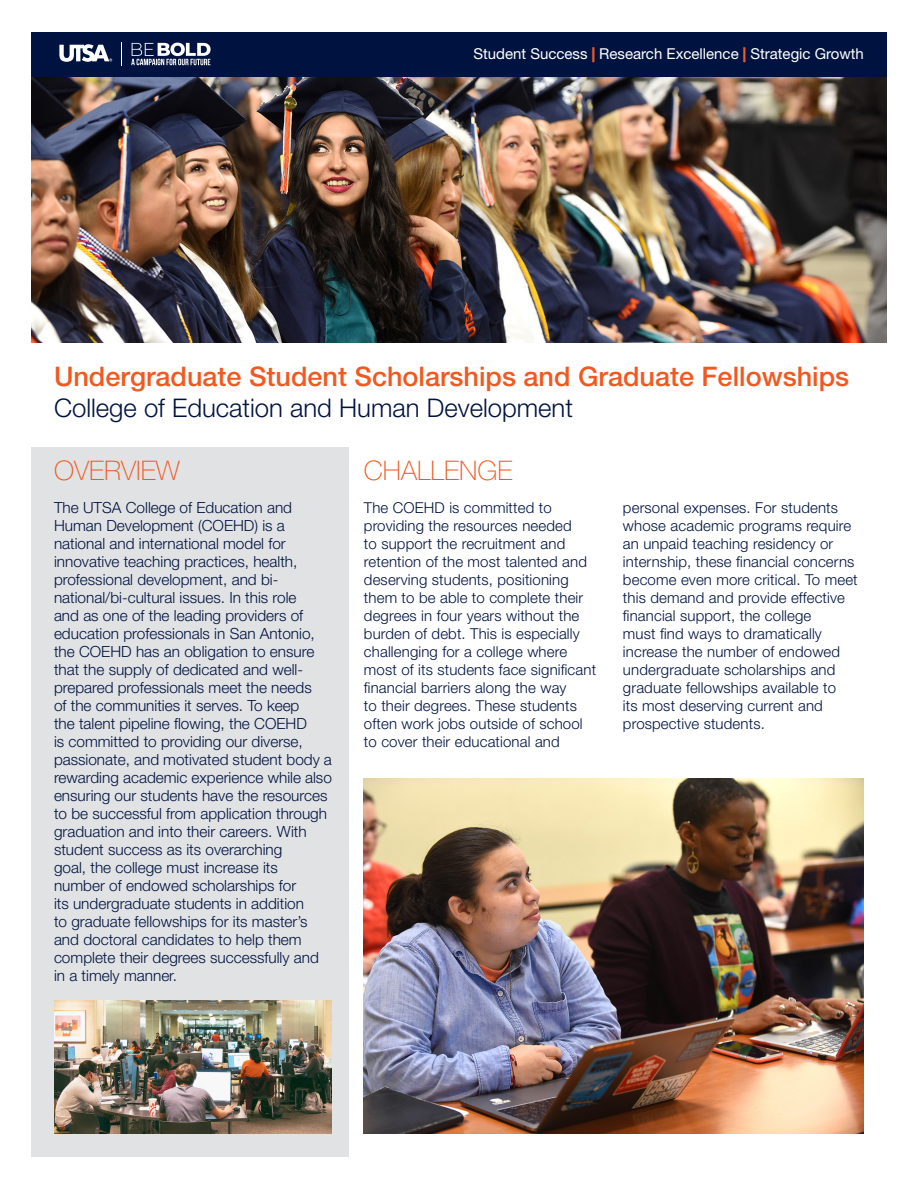
<style>
.page{position:relative;width:918px;height:1188px;background:#fff}
.page>*{position:absolute;margin:0;border:0;box-sizing:border-box;transform-origin:0 0}
.t1{font:500 27px "Helvetica Neue LT Std";color:#f15921}
.t2{font:100 27px "Helvetica Neue LT Std";color:#f15921}
.t3{font:300 25.65px "Helvetica Neue LT Std";color:#001340}
.t4{font:300 15.3px/18px "Helvetica Neue LT Std";color:#001340}
.t5{font:300 15px/18px "Helvetica Neue LT Std";letter-spacing:.01em;color:#001340}
.t6{font:15px "Helvetica Neue LT Std";color:#fff}
.s1{font-weight:800;color:#f15921}
</style>
<div class="page">
<img style="left:31px;top:76px;width:856px;height:266px">
<div style="left:31px;top:32px;width:856px;height:44px;background:#001340"></div>
<div style="left:31px;top:447px;width:317px;height:710px;background:#e1e2e4"></div>
<svg style="left:59px;top:44px;width:53px;height:18px"></svg>
<svg style="left:131px;top:43px;width:80px;height:22px"></svg>
<img style="left:364px;top:779px;width:500px;height:355px">
<img style="left:54px;top:1000px;width:278px;height:134px">
<p class="t6" style="left:473px;top:45px;width:392px">Student Success <span class="s1">|</span> Research Excellence <span class="s1">|</span> Strategic Growth</p>
<p class="t1" style="left:54px;top:361px;width:797px">Undergraduate Student Scholarships and Graduate Fellowships</p>
<p class="t3" style="left:54px;top:392px;width:520px">College of Education and Human Development</p>
<p class="t2" style="left:54px;top:455px;width:127px">OVERVIEW</p>
<p class="t2" style="left:364px;top:455px;width:150px">CHALLENGE</p>
<p class="t5" style="left:364px;top:498px;width:234px">The COEHD is committed to providing the resources needed<br>to support the recruitment and retention of the most talented and deserving students, positioning them to be able to complete their degrees in four years without the burden of debt. This is especially challenging for a college where most of its students face significant financial barriers along the way<br>to their degrees. These students often work jobs outside of school to cover their educational and</p>
<p class="t5" style="left:623px;top:498px;width:236px">personal expenses. For students whose academic programs require an unpaid teaching residency or internship, these financial concerns become even more critical. To meet this demand and provide effective financial support, the college<br>must find ways to dramatically increase the number of endowed undergraduate scholarships and graduate fellowships available to<br>its most deserving current and prospective students.</p>
<p class="t4" style="left:54px;top:498px;width:279px">The UTSA College of Education and Human Development (COEHD) is a national and international model for innovative teaching practices, health, professional development, and bi&shy;national/bi-cultural issues. In this role<br>and as one of the leading providers of education professionals in San Antonio, the COEHD has an obligation to ensure that the supply of dedicated and well&shy;prepared professionals meet the needs<br>of the communities it serves. To keep<br>the talent pipeline flowing, the COEHD<br>is committed to providing our diverse, passionate, and motivated student body a rewarding academic experience while also ensuring our students have the resources to be successful from application through graduation and into their careers. With student success as its overarching<br>goal, the college must increase its number of endowed scholarships for<br>its undergraduate students in addition<br>to graduate fellowships for its master’s and doctoral candidates to help them complete their degrees successfully and in a timely manner.</p>
</div>
